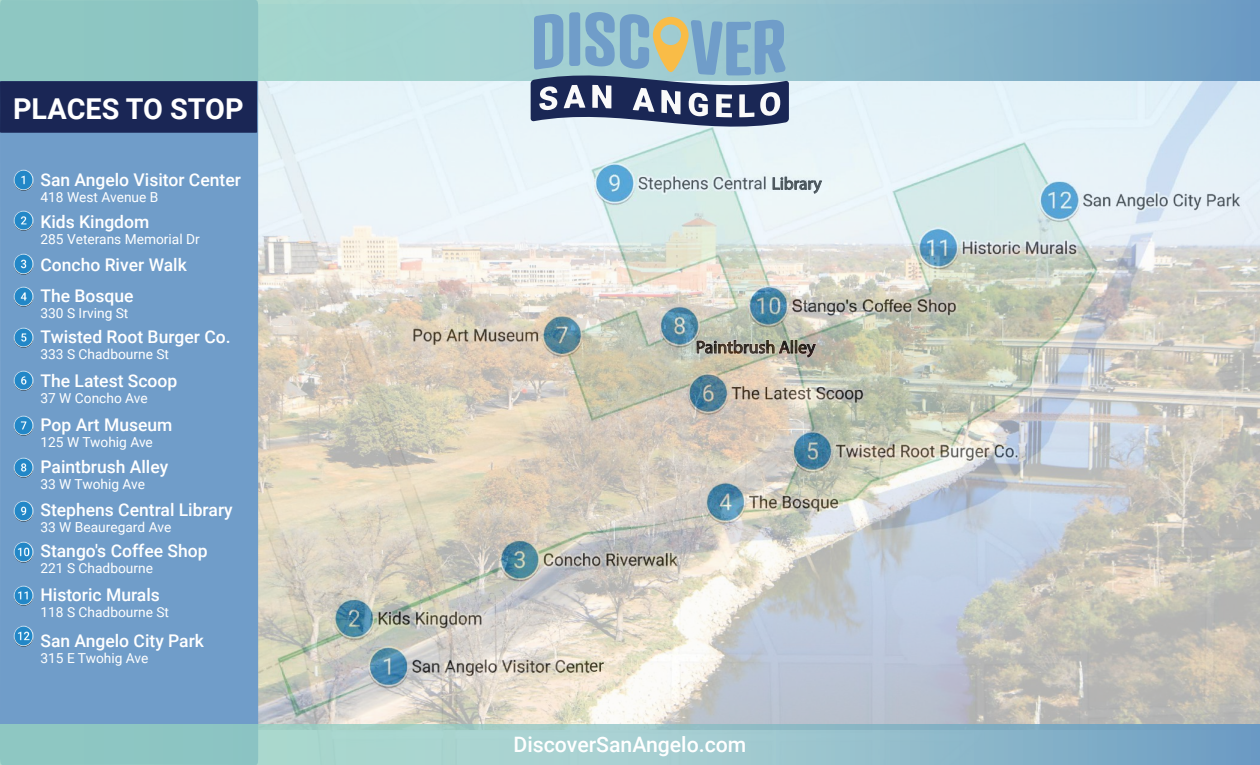
<style>
.page{position:relative;width:1260px;height:765px;background:#fff}
.page>*{position:absolute;margin:0;border:0;box-sizing:border-box;transform-origin:0 0}
.t1{font:700 28.75px "Roboto";color:#fff}
.t2{font:500 21.25px "Roboto";color:#fff}
.t3{font:17.62px "Myriad Pro";color:#111213}
.t4{font:500 17.5px "Roboto";color:#fff}
.t5{font:17.12px "Myriad Pro";color:#111213}
.t6{font:13.75px "Roboto";color:#fff}
</style>
<div class="page">
<img style="left:258px;top:80px;width:1002px;height:645px">
<div style="left:0;top:80px;width:258px;height:645px;background:#709dc9"></div>
<div style="left:0;top:81px;width:257px;height:52px;background:#1a2655"></div>
<svg style="left:0;top:0;width:1260px;height:80px;background:#8ebfc9"></svg>
<svg style="left:0;top:725px;width:1260px;height:40px;background:#94c2c9"></svg>
<img style="left:13px;top:170px;width:21px;height:20px">
<img style="left:13px;top:210px;width:21px;height:21px">
<img style="left:13px;top:254px;width:21px;height:20px">
<img style="left:13px;top:286px;width:21px;height:21px">
<img style="left:13px;top:327px;width:21px;height:20px">
<img style="left:13px;top:370px;width:21px;height:21px">
<img style="left:13px;top:415px;width:21px;height:21px">
<img style="left:13px;top:457px;width:21px;height:21px">
<img style="left:13px;top:501px;width:21px;height:20px">
<img style="left:13px;top:542px;width:21px;height:20px">
<img style="left:13px;top:585px;width:21px;height:20px">
<img style="left:13px;top:626px;width:21px;height:20px">
<svg style="left:531px;top:12px;width:294px;height:194px;background:#a2b9c8"></svg>
<h1 class="t1" style="left:13px;top:89px;width:232px">PLACES TO STOP</h1>
<p class="t4" style="left:40px;top:167px;width:202px">San Angelo Visitor Center</p>
<p class="t6" style="left:40px;top:187px;width:120px">418 West Avenue B</p>
<p class="t4" style="left:40px;top:210px;width:110px">Kids Kingdom</p>
<p class="t6" style="left:40px;top:230px;width:161px">285 Veterans Memorial Dr</p>
<p class="t4" style="left:40px;top:252px;width:148px">Concho River Walk</p>
<p class="t4" style="left:40px;top:283px;width:95px">The Bosque</p>
<p class="t6" style="left:40px;top:304px;width:90px">330 S Irving St</p>
<p class="t4" style="left:40px;top:325px;width:192px">Twisted Root Burger Co.</p>
<p class="t6" style="left:40px;top:345px;width:130px">333 S Chadbourne St</p>
<p class="t4" style="left:40px;top:368px;width:138px">The Latest Scoop</p>
<p class="t6" style="left:40px;top:389px;width:109px">37 W Concho Ave</p>
<p class="t4" style="left:40px;top:412px;width:134px">Pop Art Museum</p>
<p class="t6" style="left:40px;top:432px;width:114px">125 W Twohig Ave</p>
<p class="t4" style="left:40px;top:455px;width:129px">Paintbrush Alley</p>
<p class="t6" style="left:40px;top:475px;width:106px">33 W Twohig Ave</p>
<p class="t4" style="left:40px;top:497px;width:194px">Stephens Central Library</p>
<p class="t6" style="left:40px;top:517px;width:132px">33 W Beauregard Ave</p>
<p class="t4" style="left:40px;top:538px;width:169px">Stango's Coffee Shop</p>
<p class="t6" style="left:40px;top:559px;width:114px">221 S Chadbourne</p>
<p class="t4" style="left:40px;top:582px;width:121px">Historic Murals</p>
<p class="t6" style="left:40px;top:602px;width:130px">118 S Chadbourne St</p>
<p class="t4" style="left:40px;top:628px;width:165px">San Angelo City Park</p>
<p class="t6" style="left:40px;top:649px;width:110px">315 E Twohig Ave</p>
<p class="t5" style="left:772px;top:173px;width:51px">Library</p>
<p class="t3" style="left:696px;top:336px;width:121px">Paintbrush Alley</p>
<p class="t2" style="left:514px;top:730px;width:234px">DiscoverSanAngelo.com</p>
</div>
